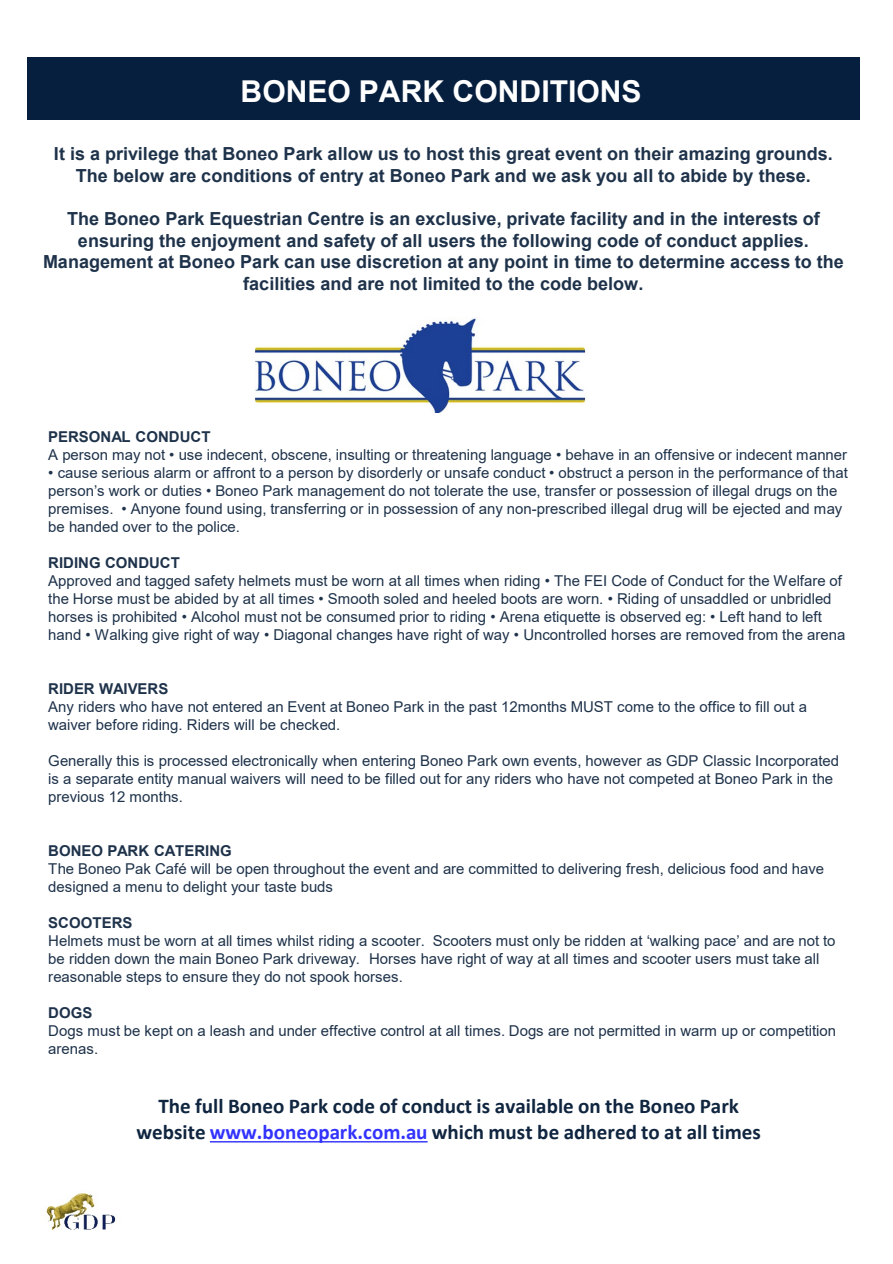
<style>
.page{position:relative;width:893px;height:1264px;background:#fff}
.page>*{position:absolute;margin:0;border:0;box-sizing:border-box;transform-origin:0 0}
.t1{font:700 30px "Arial";color:#fff}
.t2{font:700 21px/25.3px "Calibri";color:#10253f;text-align:center}
.t3{font:700 18px/21.6px "Arial";color:#1e324a;text-align:center}
.t4{font:15px/18px "Arial";color:#1e324a}
.t5{font:700 15px "Arial";color:#1e324a}
.s1{color:#33f}
</style>
<div class="page">
<img style="left:46px;top:1193px;width:70px;height:37px">
<div style="left:27px;top:57px;width:832px;height:63px;background:#061f3e"></div>
<svg style="left:210px;top:1141px;width:217px;height:1px"></svg>
<img style="left:255px;top:317px;width:331px;height:95px">
<p class="t1" style="left:241px;top:70px;width:402px">BONEO PARK CONDITIONS</p>
<p class="t3" style="left:54px;top:143px;width:780px">It is a privilege that Boneo Park allow us to host this great event on their amazing grounds.<br>The below are conditions of entry at Boneo Park and we ask you all to abide by these.</p>
<p class="t3" style="left:43px;top:208px;width:802px">The Boneo Park Equestrian Centre is an exclusive, private facility and in the interests of ensuring the enjoyment and safety of all users the following code of conduct applies.<br>Management at Boneo Park can use discretion at any point in time to determine access to the facilities and are not limited to the code below.</p>
<p class="t5" style="left:48px;top:426px;width:164px">PERSONAL CONDUCT</p>
<p class="t4" style="left:48px;top:445px;width:800px">A person may not • use indecent, obscene, insulting or threatening language • behave in an offensive or indecent manner</p>
<p class="t4" style="left:48px;top:463px;width:801px">• cause serious alarm or affront to a person by disorderly or unsafe conduct • obstruct a person in the performance of that person’s work or duties • Boneo Park management do not tolerate the use, transfer or possession of illegal drugs on the premises. • Anyone found using, transferring or in possession of any non-prescribed illegal drug will be ejected and may be handed over to the police.</p>
<p class="t5" style="left:48px;top:552px;width:133px">RIDING CONDUCT</p>
<p class="t4" style="left:48px;top:571px;width:798px">Approved and tagged safety helmets must be worn at all times when riding • The FEI Code of Conduct for the Welfare of the Horse must be abided by at all times • Smooth soled and heeled boots are worn. • Riding of unsaddled or unbridled horses is prohibited • Alcohol must not be consumed prior to riding • Arena etiquette is observed eg: • Left hand to left hand • Walking give right of way • Diagonal changes have right of way • Uncontrolled horses are removed from the arena</p>
<p class="t5" style="left:48px;top:678px;width:121px">RIDER WAIVERS</p>
<p class="t4" style="left:48px;top:697px;width:760px">Any riders who have not entered an Event at Boneo Park in the past 12months MUST come to the office to fill out a waiver before riding. Riders will be checked.</p>
<p class="t4" style="left:48px;top:751px;width:792px">Generally this is processed electronically when entering Boneo Park own events, however as GDP Classic Incorporated is a separate entity manual waivers will need to be filled out for any riders who have not competed at Boneo Park in the previous 12 months.</p>
<p class="t5" style="left:48px;top:840px;width:185px">BONEO PARK CATERING</p>
<p class="t4" style="left:48px;top:859px;width:777px">The Boneo Pak Café will be open throughout the event and are committed to delivering fresh, delicious food and have designed a menu to delight your taste buds</p>
<p class="t5" style="left:48px;top:912px;width:86px">SCOOTERS</p>
<p class="t4" style="left:48px;top:931px;width:788px">Helmets must be worn at all times whilst riding a scooter. Scooters must only be ridden at ‘walking pace’ and are not to be ridden down the main Boneo Park driveway. Horses have right of way at all times and scooter users must take all reasonable steps to ensure they do not spook horses.</p>
<p class="t5" style="left:48px;top:1002px;width:46px">DOGS</p>
<p class="t4" style="left:48px;top:1021px;width:789px">Dogs must be kept on a leash and under effective control at all times. Dogs are not permitted in warm up or competition arenas.</p>
<p class="t2" style="left:136px;top:1093px;width:626px">The full Boneo Park code of conduct is available on the Boneo Park website <span class="s1">www.boneopark.com.au</span> which must be adhered to at all times</p>
</div>
